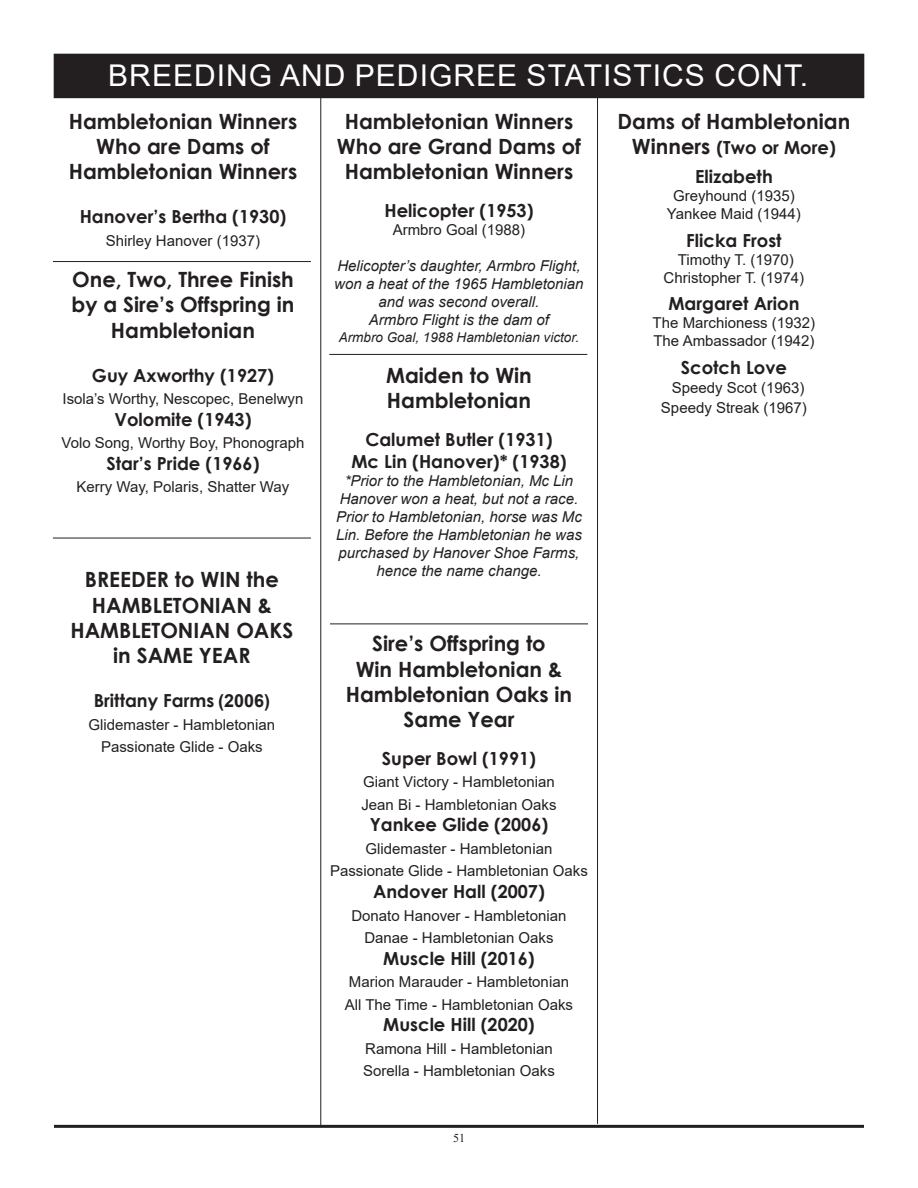
<style>
.page{position:relative;width:918px;height:1188px;background:#fff}
.page>*{position:absolute;margin:0;border:0;box-sizing:border-box;transform-origin:0 0}
.t1{font:30px "Arial";letter-spacing:.035em;color:#fff}
.t2{font:700 21px/25.2px "Century Gothic";color:#231f20;text-align:center}
.t3{font:700 18px "Century Gothic";color:#231f20}
.t4{font:15px/22.5px "Arial";color:#231f20}
.t5{font:italic 15px/18px "Arial";color:#231f20;text-align:center}
.t6{font:italic 13.5px "Arial";color:#231f20}
.t7{font:12px "Times New Roman";color:#231f20}
.s1{font-size:21px}
.s2{font-family:"Arial"}
</style>
<div class="page">
<hr style="left:54px;top:1125px;width:810px;height:3px;background:#231f20">
<div style="left:54px;top:54px;width:810px;height:44px;background:#231f20"></div>
<hr style="left:321px;top:98px;width:1px;height:1029px;background:#231f20">
<hr style="left:597px;top:94px;width:1px;height:1030px;background:#231f20">
<hr style="left:329px;top:354px;width:258px;height:1px;background:#231f20">
<hr style="left:53px;top:261px;width:258px;height:1px;background:#231f20">
<hr style="left:53px;top:538px;width:258px;height:1px;background:#231f20">
<hr style="left:330px;top:624px;width:258px;height:1px;background:#231f20">
<p class="t1" style="left:108px;top:54px;width:701px">BREEDING AND PEDIGREE STATISTICS CONT.</p>
<p class="t2" style="left:337px;top:108px;width:246px">Hambletonian Winners<br>Who are Grand Dams of<br>Hambletonian Winners</p>
<p class="t3" style="left:384px;top:197px;width:151px">Helicopter (1953)</p>
<p class="t4" style="left:393px;top:218px;width:134px">Armbro Goal (1988)</p>
<p class="t5" style="left:337px;top:257px;width:245px">Helicopter’s daughter, Armbro Flight,</p>
<p class="t5" style="left:334px;top:275px;width:251px">won a heat of the 1965 Hambletonian</p>
<p class="t5" style="left:379px;top:293px;width:162px">and was second overall.</p>
<p class="t5" style="left:369px;top:311px;width:182px">Armbro Flight is the dam of</p>
<p class="t6" style="left:339px;top:328px;width:242px">Armbro Goal, 1988 Hambletonian victor.</p>
<p class="t2" style="left:386px;top:362px;width:147px;text-align:left">Maiden to Win<br>Hambletonian</p>
<p class="t3" style="left:365px;top:426px;width:189px">Calumet Butler (1931)</p>
<p class="t3" style="left:351px;top:448px;width:217px">Mc Lin (Hanover)* (1938)</p>
<p class="t5" style="left:336px;top:472px;width:247px">*Prior to the Hambletonian, Mc Lin<br>Hanover won a heat, but not a race.<br>Prior to Hambletonian, horse was Mc<br>Lin. Before the Hambletonian he was purchased by Hanover Shoe Farms, hence the name change.</p>
<p class="t2" style="left:69px;top:108px;width:230px">Hambletonian Winners</p>
<p class="t2" style="left:69px;top:133px;width:230px">Who are Dams of<br>Hambletonian Winners</p>
<p class="t3" style="left:80px;top:203px;width:208px">Hanover’s Bertha (1930)</p>
<p class="t4" style="left:106px;top:229px;width:156px">Shirley Hanover (1937)</p>
<p class="t2" style="left:72px;top:266px;width:225px">One, Two, Three Finish by a Sire’s Offspring in<br>Hambletonian</p>
<p class="t3" style="left:92px;top:362px;width:184px">Guy Axworthy (1927)</p>
<p class="t4" style="left:63px;top:388px;width:242px">Isola’s Worthy, Nescopec, Benelwyn</p>
<p class="t3" style="left:114px;top:406px;width:139px">Volomite (1943)</p>
<p class="t4" style="left:62px;top:432px;width:244px">Volo Song, Worthy Boy, Phonograph</p>
<p class="t3" style="left:107px;top:450px;width:154px">Star’s Pride (1966)</p>
<p class="t4" style="left:77px;top:476px;width:214px">Kerry Way, Polaris, Shatter Way</p>
<p class="t2" style="left:618px;top:108px;width:234px">Dams of Hambletonian</p>
<p class="t3" style="left:632px;top:134px;width:205px"><span class="s1">Winners</span> (Two or More)</p>
<p class="t3" style="left:695px;top:163px;width:79px">Elizabeth</p>
<p class="t4" style="left:673px;top:185px;width:123px">Greyhound (1935)</p>
<p class="t4" style="left:667px;top:203px;width:135px">Yankee Maid (1944)</p>
<p class="t3" style="left:686px;top:227px;width:97px">Flicka Frost</p>
<p class="t4" style="left:678px;top:248px;width:117px">Timothy T. (1970)</p>
<p class="t4" style="left:664px;top:266px;width:142px">Christopher T. (1974)</p>
<p class="t3" style="left:668px;top:290px;width:133px">Margaret Arion</p>
<p class="t4" style="left:653px;top:312px;width:164px">The Marchioness (1932)</p>
<p class="t4" style="left:653px;top:330px;width:162px">The Ambassador (1942)</p>
<p class="t3" style="left:681px;top:354px;width:108px">Scotch Love</p>
<p class="t4" style="left:672px;top:377px;width:134px">Speedy Scot (1963)</p>
<p class="t4" style="left:661px;top:396px;width:147px">Speedy Streak (1967)</p>
<p class="t2" style="left:70px;top:566px;width:225px">BREEDER to WIN the<br>HAMBLETONIAN &amp;<br>HAMBLETONIAN OAKS</p>
<p class="t2" style="left:113px;top:642px;width:139px">in SAME YEAR</p>
<p class="t3" style="left:94px;top:687px;width:178px">Brittany Farms <span class="s2">(2006)</span></p>
<p class="t4" style="left:89px;top:713px;width:188px">Glidemaster - Hambletonian</p>
<p class="t4" style="left:101px;top:736px;width:163px">Passionate Glide - Oaks</p>
<p class="t2" style="left:346px;top:630px;width:228px">Sire’s Offspring to<br>Win Hambletonian &amp;<br>Hambletonian Oaks in<br>Same Year</p>
<p class="t3" style="left:382px;top:745px;width:156px">Super Bowl (1991)</p>
<p class="t4" style="left:361px;top:771px;width:197px">Giant Victory - Hambletonian<br>Jean Bi - Hambletonian Oaks</p>
<p class="t3" style="left:370px;top:811px;width:180px">Yankee Glide (2006)</p>
<p class="t4" style="left:366px;top:837px;width:188px">Glidemaster - Hambletonian</p>
<p class="t4" style="left:330px;top:860px;width:259px">Passionate Glide - Hambletonian Oaks</p>
<p class="t3" style="left:373px;top:878px;width:173px">Andover Hall (2007)</p>
<p class="t4" style="left:351px;top:904px;width:217px">Donato Hanover - Hambletonian</p>
<p class="t4" style="left:364px;top:926px;width:191px">Danae - Hambletonian Oaks</p>
<p class="t3" style="left:383px;top:944px;width:153px">Muscle Hill (2016)</p>
<p class="t4" style="left:349px;top:971px;width:222px">Marion Marauder - Hambletonian</p>
<p class="t4" style="left:345px;top:993px;width:230px">All The Time - Hambletonian Oaks</p>
<p class="t3" style="left:383px;top:1011px;width:153px">Muscle Hill (2020)</p>
<p class="t4" style="left:365px;top:1037px;width:189px">Ramona Hill - Hambletonian</p>
<p class="t4" style="left:363px;top:1060px;width:193px">Sorella - Hambletonian Oaks</p>
<p class="t7" style="left:453px;top:1130px;width:13px">51</p>
</div>
